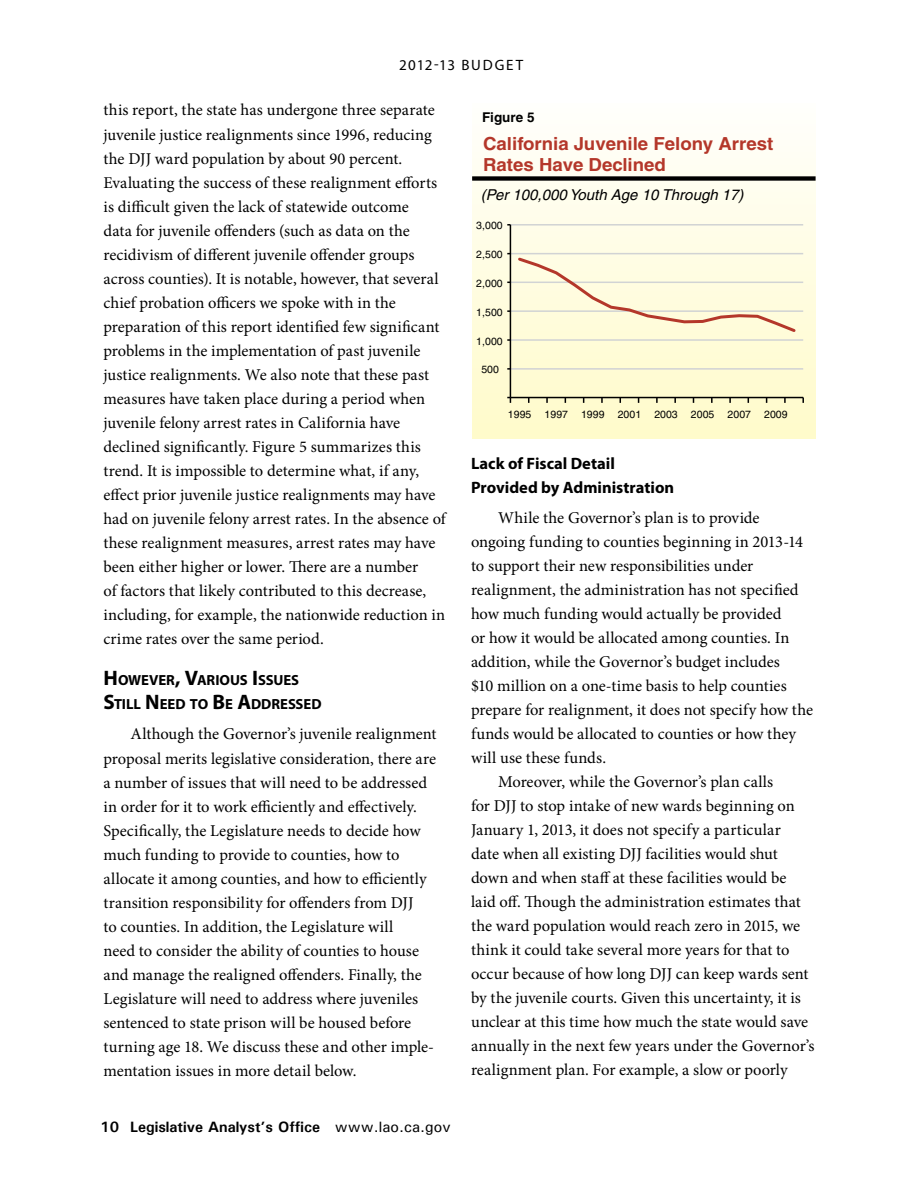
<style>
.page{position:relative;width:918px;height:1188px;background:#fff}
.page>*{position:absolute;margin:0;border:0;box-sizing:border-box;transform-origin:0 0}
.t1{font:700 18px/21.6px "Helvetica";color:#b4372a;scale:1.04 1}
.t2{font:16.5px/24px "Minion Pro";color:#000}
.t3{font:700 16.5px/24px "Myriad Pro";color:#000}
.t4{font:700 15px "Univers";color:#000}
.t5{font:italic 15px "Helvetica";color:#000}
.t6{font:15px "Myriad Pro";letter-spacing:.12em;color:#000}
.t7{font:700 14.7px/24px "Myriad Pro";letter-spacing:-.005em;color:#000}
.t8{font:700 13.5px "Helvetica";color:#000}
.t9{font:10.5px "Helvetica";color:#010101}
.s1{font-size:21px}
.s2{font-weight:500}
</style>
<div class="page">
<div style="left:472px;top:104px;width:344px;height:334px;background:linear-gradient(to bottom,#fffffc,#fbf7c7)"></div>
<div style="left:472px;top:176px;width:344px;height:5px;background:#000"></div>
<hr style="left:510px;top:224px;width:293px;height:2px;background:#d1d3d4">
<hr style="left:510px;top:253px;width:293px;height:1px;background:#d1d3d4">
<hr style="left:510px;top:282px;width:293px;height:1px;background:#d1d3d4">
<hr style="left:510px;top:310px;width:293px;height:2px;background:#d1d3d4">
<hr style="left:510px;top:339px;width:293px;height:2px;background:#d1d3d4">
<hr style="left:510px;top:368px;width:293px;height:2px;background:#d1d3d4">
<hr style="left:510px;top:225px;width:1px;height:173px;background:#000">
<hr style="left:510px;top:397px;width:293px;height:1px;background:#000">
<svg style="left:507px;top:397px;width:4px;height:6px"></svg>
<svg style="left:516px;top:255px;width:282px;height:79px;background:#faf2d7"></svg>
<p class="t6" style="left:399px;top:55px;width:123px">2012-13 Budget</p>
<p class="t2" style="left:104px;top:98px;width:344px">this report, the state has undergone three separate juvenile justice realignments since 1996, reducing the DJJ ward population by about 90 percent.<br>Evaluating the success of these realignment efforts is difficult given the lack of statewide outcome<br>data for juvenile offenders (such as data on the recidivism of different juvenile offender groups across counties). It is notable, however, that several chief probation officers we spoke with in the preparation of this report identified few significant problems in the implementation of past juvenile justice realignments. We also note that these past measures have taken place during a period when juvenile felony arrest rates in California have declined significantly. Figure 5 summarizes this trend. It is impossible to determine what, if any, effect prior juvenile justice realignments may have had on juvenile felony arrest rates. In the absence of these realignment measures, arrest rates may have been either higher or lower. There are a number<br>of factors that likely contributed to this decrease, including, for example, the nationwide reduction in crime rates over the same period.</p>
<p class="t7" style="left:104px;top:668px;width:220px"><span class="s1">H</span>OWEVER<span class="s1">, V</span>ARIOUS <span class="s1">I</span> SSUES<br><span class="s1">S</span>TILL <span class="s1">N</span> EED TO <span class="s1">B</span>E <span class="s1">A</span>DDRESSED</p>
<p class="t2" style="left:104px;top:722px;width:334px;text-indent:27px">Although the Governor’s juvenile realignment proposal merits legislative consideration, there are a number of issues that will need to be addressed in order for it to work efficiently and effectively.<br>Specifically, the Legislature needs to decide how much funding to provide to counties, how to allocate it among counties, and how to efficiently transition responsibility for offenders from DJJ<br>to counties. In addition, the Legislature will<br>need to consider the ability of counties to house and manage the realigned offenders. Finally, the Legislature will need to address where juveniles sentenced to state prison will be housed before turning age 18. We discuss these and other imple&shy;mentation issues in more detail below.</p>
<p class="t4" style="left:100px;top:1118px;width:352px">10 Legislative Analyst’s Office <span class="s2">www.lao.ca.gov</span></p>
<p class="t8" style="left:482px;top:109px;width:54px">Figure 5</p>
<p class="t1" style="left:483px;top:132px;width:281px">California Juvenile Felony Arrest<br>Rates Have Declined</p>
<p class="t5" style="left:481px;top:186px;width:264px">(Per 100,000 Youth Age 10 Through 17)</p>
<p class="t9" style="left:476px;top:220px;width:28px">3,000</p>
<p class="t9" style="left:476px;top:248px;width:28px">2,500</p>
<p class="t9" style="left:476px;top:277px;width:28px">2,000</p>
<p class="t9" style="left:476px;top:306px;width:28px">1,500</p>
<p class="t9" style="left:476px;top:335px;width:28px">1,000</p>
<p class="t9" style="left:481px;top:364px;width:19px">500</p>
<p class="t9" style="left:508px;top:408px;width:25px">1995</p>
<p class="t9" style="left:545px;top:408px;width:25px">1997</p>
<p class="t9" style="left:581px;top:408px;width:25px">1999</p>
<p class="t9" style="left:618px;top:408px;width:25px">2001</p>
<p class="t9" style="left:654px;top:408px;width:25px">2003</p>
<p class="t9" style="left:691px;top:408px;width:25px">2005</p>
<p class="t9" style="left:728px;top:408px;width:25px">2007</p>
<p class="t9" style="left:764px;top:408px;width:25px">2009</p>
<p class="t3" style="left:471px;top:450px;width:205px">Lack of Fiscal Detail<br>Provided by Administration</p>
<p class="t2" style="left:498px;top:505px;width:263px">While the Governor’s plan is to provide</p>
<p class="t2" style="left:471px;top:529px;width:334px">ongoing funding to counties beginning in 2013-14</p>
<p class="t2" style="left:471px;top:553px;width:284px">to support their new responsibilities under</p>
<p class="t2" style="left:471px;top:577px;width:329px">realignment, the administration has not specified</p>
<p class="t2" style="left:471px;top:601px;width:312px">how much funding would actually be provided</p>
<p class="t2" style="left:471px;top:625px;width:320px">or how it would be allocated among counties. In</p>
<p class="t2" style="left:471px;top:649px;width:310px">addition, while the Governor’s budget includes</p>
<p class="t2" style="left:471px;top:673px;width:317px">$10 million on a one-time basis to help counties</p>
<p class="t2" style="left:471px;top:697px;width:344px">prepare for realignment, it does not specify how the</p>
<p class="t2" style="left:471px;top:721px;width:327px">funds would be allocated to counties or how they</p>
<p class="t2" style="left:471px;top:745px;width:137px">will use these funds.</p>
<p class="t2" style="left:498px;top:769px;width:277px">Moreover, while the Governor’s plan calls</p>
<p class="t2" style="left:471px;top:793px;width:325px">for DJJ to stop intake of new wards beginning on</p>
<p class="t2" style="left:471px;top:817px;width:311px">January 1, 2013, it does not specify a particular</p>
<p class="t2" style="left:471px;top:841px;width:308px">date when all existing DJJ facilities would shut</p>
<p class="t2" style="left:471px;top:865px;width:317px">down and when staff at these facilities would be</p>
<p class="t2" style="left:471px;top:889px;width:331px">laid off. Though the administration estimates that</p>
<p class="t2" style="left:471px;top:913px;width:331px">the ward population would reach zero in 2015, we</p>
<p class="t2" style="left:471px;top:937px;width:320px">think it could take several more years for that to</p>
<p class="t2" style="left:471px;top:961px;width:339px">occur because of how long DJJ can keep wards sent</p>
<p class="t2" style="left:471px;top:985px;width:332px">by the juvenile courts. Given this uncertainty, it is</p>
<p class="t2" style="left:471px;top:1010px;width:339px">unclear at this time how much the state would save</p>
<p class="t2" style="left:471px;top:1034px;width:345px">annually in the next few years under the Governor’s</p>
<p class="t2" style="left:471px;top:1058px;width:318px">realignment plan. For example, a slow or poorly</p>
</div>
